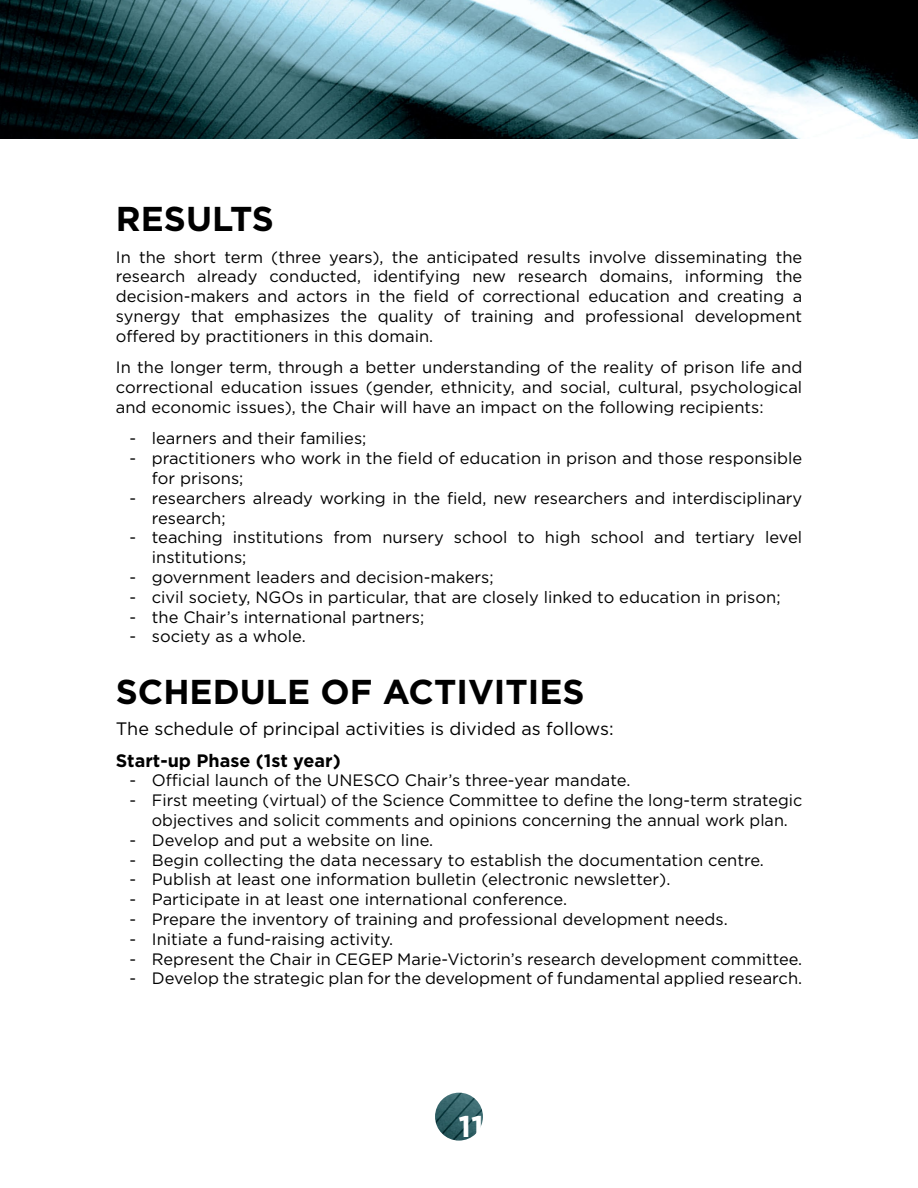
<style>
.page{position:relative;width:918px;height:1188px;background:#fff}
.page>*{position:absolute;margin:0;border:0;box-sizing:border-box;transform-origin:0 0}
.t1{font:700 34.5px "Gotham";color:#000}
.t2{font:700 30px "Gotham";color:#fff}
.t3{font:18px "Gotham";color:#000}
.t4{font:700 18px "Gotham";color:#000}
.t5{font:16.5px/19.8px "Gotham";color:#000}
</style>
<div class="page">
<img style="left:435px;top:1093px;width:48px;height:48px;border-radius:24px">
<img style="left:0;top:0;width:918px;height:138px">
<h1 class="t1" style="left:116px;top:199px;width:160px">RESULTS</h1>
<p class="t5" style="left:116px;top:247px;width:688px;text-align:justify">In the short term (three years), the anticipated results involve disseminating the research already conducted, identifying new research domains, informing the decision-makers and actors in the field of correctional education and creating a synergy that emphasizes the quality of training and professional development offered by practitioners in this domain.</p>
<p class="t5" style="left:116px;top:357px;width:688px;text-align:justify">In the longer term, through a better understanding of the reality of prison life and correctional education issues (gender, ethnicity, and social, cultural, psychological and economic issues), the Chair will have an impact on the following recipients:</p>
<p class="t5" style="left:129px;top:428px;width:239px">- learners and their families;</p>
<p class="t5" style="left:152px;top:448px;width:652px;text-indent:-23px">- practitioners who work in the field of education in prison and those responsible for prisons;</p>
<p class="t5" style="left:152px;top:488px;width:652px;text-indent:-23px">- researchers already working in the field, new researchers and interdisciplinary research;</p>
<p class="t5" style="left:152px;top:527px;width:652px;text-indent:-23px">- teaching institutions from nursery school to high school and tertiary level institutions;</p>
<p class="t5" style="left:129px;top:567px;width:366px">- government leaders and decision-makers;</p>
<p class="t5" style="left:129px;top:587px;width:653px">- civil society, NGOs in particular, that are closely linked to education in prison;</p>
<p class="t5" style="left:129px;top:606px;width:296px">- the Chair’s international partners;</p>
<p class="t5" style="left:129px;top:626px;width:178px">- society as a whole.</p>
<h1 class="t1" style="left:116px;top:671px;width:470px">SCHEDULE OF ACTIVITIES</h1>
<p class="t3" style="left:116px;top:719px;width:499px">The schedule of principal activities is divided as follows:</p>
<p class="t4" style="left:116px;top:750px;width:226px">Start-up Phase (1st year)</p>
<p class="t5" style="left:129px;top:770px;width:503px">- Official launch of the UNESCO Chair’s three-year mandate.</p>
<p class="t5" style="left:129px;top:790px;width:674px;text-align:center">- First meeting (virtual) of the Science Committee to define the long-term strategic objectives and solicit comments and opinions concerning the annual work plan.</p>
<p class="t5" style="left:129px;top:830px;width:305px">- Develop and put a website on line.</p>
<p class="t5" style="left:129px;top:850px;width:636px">- Begin collecting the data necessary to establish the documentation centre.</p>
<p class="t5" style="left:129px;top:869px;width:543px">- Publish at least one information bulletin (electronic newsletter).</p>
<p class="t5" style="left:129px;top:889px;width:439px">- Participate in at least one international conference.</p>
<p class="t5" style="left:129px;top:909px;width:600px">- Prepare the inventory of training and professional development needs.</p>
<p class="t5" style="left:129px;top:929px;width:265px">- Initiate a fund-raising activity.</p>
<p class="t5" style="left:129px;top:949px;width:674px">- Represent the Chair in CEGEP Marie-Victorin’s research development committee.</p>
<p class="t5" style="left:129px;top:968px;width:674px">- Develop the strategic plan for the development of fundamental applied research.</p>
<h2 class="t2" style="left:458px;top:1109px;width:27px">11</h2>
</div>
